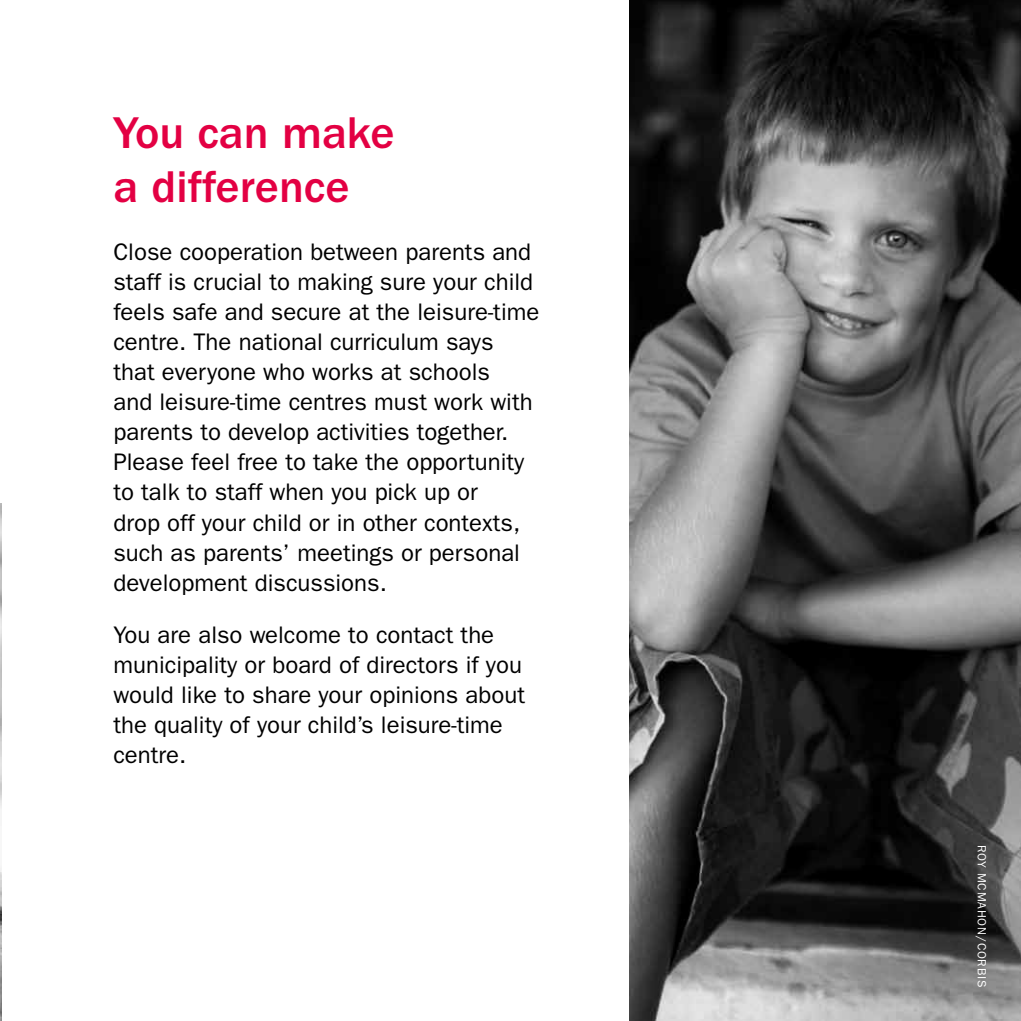
<style>
.page{position:relative;width:1021px;height:1021px;background:#fff}
.page>*{position:absolute;margin:0;border:0;box-sizing:border-box;transform-origin:0 0}
.t1{font:500 46px/54px "Franklin Gothic LT";color:#e30043}
.t2{font:24px/30px "Franklin Gothic LT";color:#000}
.t3{font:12px "Franklin Gothic LT";color:#fff}
</style>
<div class="page">
<img style="left:629px;top:0;width:391px;height:1020px">
<img style="left:0;top:503px;width:1px;height:517px">
<h1 class="t1" style="left:113px;top:106px;width:283px">You can make a difference</h1>
<p class="t2" style="left:113px;top:237px;width:427px">Close cooperation between parents and staff is crucial to making sure your child feels safe and secure at the leisure-time centre. The national curriculum says that everyone who works at schools<br>and leisure-time centres must work with parents to develop activities together.<br>Please feel free to take the opportunity to talk to staff when you pick up or<br>drop off your child or in other contexts, such as parents’ meetings or personal development discussions.</p>
<p class="t2" style="left:113px;top:620px;width:413px">You are also welcome to contact the municipality or board of directors if you would like to share your opinions about the quality of your child’s leisure-time centre.</p>
<p class="t3" style="left:988px;top:845px;width:142px;rotate:90deg">ROY MCMAHON/CORBIS</p>
</div>
